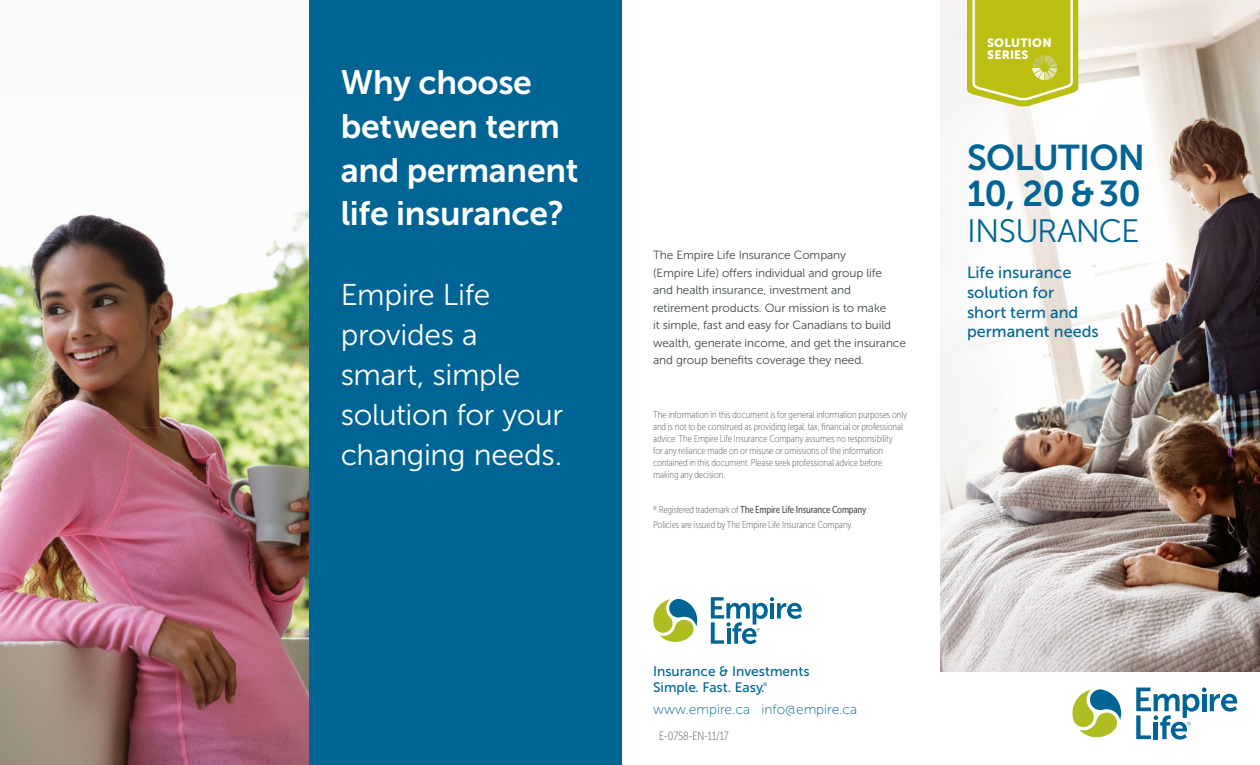
<style>
.page{position:relative;width:1260px;height:765px;background:#fff}
.page>*{position:absolute;margin:0;border:0;box-sizing:border-box;transform-origin:0 0}
.t1{font:35.75px "Museo Sans 700";letter-spacing:-.02em;color:#006594}
.t2{font:33.75px/43.8px "Museo Sans 700";letter-spacing:-.01em;color:#fff}
.t3{font:32.25px "Museo Sans 300";letter-spacing:-.03em;color:#006594}
.t4{font:30px/40px "Museo Sans 300";letter-spacing:-.01em;color:#fff}
.t5{font:16.25px/19.5px "Museo Sans 500";color:#006594}
.t6{font:13.75px/16.5px "Museo Sans 500";color:#006594}
.t7{font:13.75px "Museo Sans 100";color:#006594}
.t8{font:12px/12px "Museo Sans 900";letter-spacing:.015em;color:#fff}
.t9{font:11.88px/17.5px "Museo Sans 300";letter-spacing:-.01em;color:#3f474c}
.t10{font:11.88px "Museo Sans Cond 100";letter-spacing:-.01em;color:#58595b}
.t11{font:10px/12px "Museo Sans Cond 100";letter-spacing:-.01em;color:#58595b}
.t12{font:10px "Museo Sans Cond 500";letter-spacing:-.02em;color:#58595b}
.t13{font:5.12px "Museo Sans 500";color:#006594}
.s1{font-family:"Museo Sans Cond 100"}
</style>
<div class="page">
<img style="left:940px;top:0;width:320px;height:671px">
<svg style="left:1072px;top:689px;width:50px;height:49px"></svg>
<svg style="left:1136px;top:687px;width:101px;height:53px"></svg>
<div style="left:308px;top:0;width:314px;height:765px;background:#006594"></div>
<div style="left:0;top:0;width:308px;height:765px;background:#fafafa"></div>
<img style="left:0;top:211px;width:308px;height:554px">
<svg style="left:653px;top:599px;width:45px;height:43px"></svg>
<svg style="left:711px;top:597px;width:91px;height:47px"></svg>
<svg style="left:967px;top:0;width:111px;height:107px;background:#c3c732"></svg>
<p class="t2" style="left:341px;top:61px;width:239px">Why choose between term and permanent life insurance?</p>
<p class="t4" style="left:341px;top:275px;width:224px">Empire Life provides a smart, simple solution for your changing needs.</p>
<p class="t9" style="left:653px;top:246px;width:254px">The Empire Life Insurance Company<br>(Empire Life) offers individual and group life<br>and health insurance, investment and retirement products. Our mission is to make<br>it simple, fast and easy for Canadians to build wealth, generate income, and get the insurance and group benefits coverage they need.</p>
<p class="t11" style="left:653px;top:409px;width:256px">The information in this document is for general information purposes only and is not to be construed as providing legal, tax, financial or professional advice. The Empire Life Insurance Company assumes no responsibility<br>for any reliance made on or misuse or omissions of the information contained in this document. Please seek professional advice before making any decision.</p>
<p class="t12" style="left:653px;top:505px;width:216px"><sup>®</sup> <span class="s1">Registered trademark of</span> The Empire Life Insurance Company<span class="s1">.</span></p>
<p class="t11" style="left:653px;top:518px;width:201px">Policies are issued by The Empire Life Insurance Company.</p>
<h3 class="t6" style="left:653px;top:663px;width:158px">Insurance &amp; Investments<br>Simple. Fast. Easy.</h3>
<p class="t13" style="left:763px;top:681px;width:6px">®</p>
<h3 class="t7" style="left:653px;top:702px;width:206px">www.empire.ca info@empire.ca</h3>
<p class="t10" style="left:659px;top:730px;width:71px">E-0758-EN-11/17</p>
<p class="t8" style="left:987px;top:37px;width:66px">SOLUTION<br>SERIES</p>
<p class="t1" style="left:967px;top:138px;width:180px">SOLUTION</p>
<p class="t1" style="left:967px;top:174px;width:176px">10, 20 &amp; 30</p>
<p class="t3" style="left:967px;top:213px;width:174px">INSURANCE</p>
<p class="t5" style="left:967px;top:263px;width:106px">Life insurance solution for</p>
<p class="t5" style="left:967px;top:303px;width:133px">short term and permanent needs</p>
</div>
